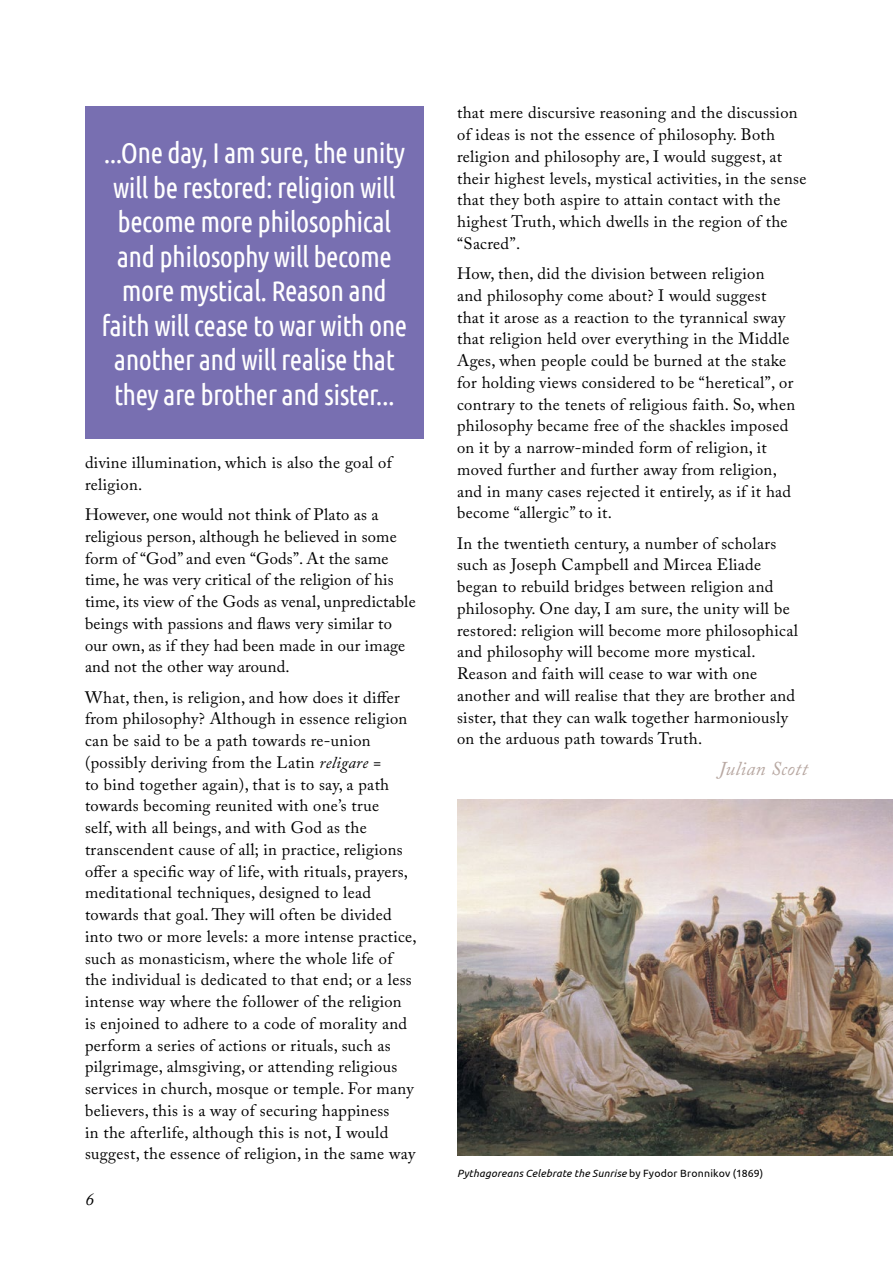
<style>
.page{position:relative;width:893px;height:1263px;background:#fff}
.page>*{position:absolute;margin:0;border:0;box-sizing:border-box;transform-origin:0 0}
.t1{font:28.5px/34.5px "Ubuntu Condensed";letter-spacing:-.02em;color:#fff;text-align:center}
.t2{font:italic 19.5px "Adobe Caslon Pro";letter-spacing:.015em;color:#b8a8a2}
.t3{font:italic 18px "Adobe Caslon Pro";color:#000}
.t4{font:16.5px/21.8px "Adobe Caslon Pro";letter-spacing:.02em;color:#000}
.t5{font:italic 10.5px "Ubuntu";letter-spacing:.02em;color:#000}
.s1{font-style:italic}
.s2{font-style:normal}
</style>
<div class="page">
<div style="left:85px;top:107px;width:339px;height:332px;background:#786fb1"></div>
<img style="left:457px;top:799px;width:436px;height:357px">
<h1 class="t1" style="left:101px;top:135px;width:307px">...One day, I am sure, the unity will be restored: religion will become more philosophical and philosophy will become more mystical. Reason and faith will cease to war with one another and will realise that they are brother and sister...</h1>
<p class="t4" style="left:85px;top:452px;width:308px">divine illumination, which is also the goal of religion.</p>
<p class="t4" style="left:85px;top:504px;width:332px">However, one would not think of Plato as a religious person, although he believed in some form of “God” and even “Gods”. At the same time, he was very critical of the religion of his time, its view of the Gods as venal, unpredictable beings with passions and flaws very similar to our own, as if they had been made in our image and not the other way around.</p>
<p class="t4" style="left:85px;top:686px;width:333px">What, then, is religion, and how does it differ from philosophy? Although in essence religion can be said to be a path towards re-union (possibly deriving from the Latin <span class="s1">religare</span> =<br>to bind together again), that is to say, a path towards becoming reunited with one’s true<br>self, with all beings, and with God as the transcendent cause of all; in practice, religions offer a specific way of life, with rituals, prayers, meditational techniques, designed to lead towards that goal. They will often be divided into two or more levels: a more intense practice, such as monasticism, where the whole life of the individual is dedicated to that end; or a less intense way where the follower of the religion<br>is enjoined to adhere to a code of morality and perform a series of actions or rituals, such as pilgrimage, almsgiving, or attending religious services in church, mosque or temple. For many believers, this is a way of securing happiness<br>in the afterlife, although this is not, I would suggest, the essence of religion, in the same way</p>
<p class="t3" style="left:85px;top:1188px;width:10px">6</p>
<p class="t4" style="left:457px;top:102px;width:351px">that mere discursive reasoning and the discussion of ideas is not the essence of philosophy. Both religion and philosophy are, I would suggest, at their highest levels, mystical activities, in the sense that they both aspire to attain contact with the highest Truth, which dwells in the region of the “Sacred”.</p>
<p class="t4" style="left:457px;top:263px;width:340px">How, then, did the division between religion<br>and philosophy come about? I would suggest that it arose as a reaction to the tyrannical sway that religion held over everything in the Middle Ages, when people could be burned at the stake for holding views considered to be “heretical”, or contrary to the tenets of religious faith. So, when philosophy became free of the shackles imposed on it by a narrow-minded form of religion, it moved further and further away from religion, and in many cases rejected it entirely, as if it had become “allergic” to it.</p>
<p class="t4" style="left:457px;top:532px;width:342px">In the twentieth century, a number of scholars such as Joseph Campbell and Mircea Eliade began to rebuild bridges between religion and philosophy. One day, I am sure, the unity will be restored: religion will become more philosophical and philosophy will become more mystical.<br>Reason and faith will cease to war with one another and will realise that they are brother and sister, that they can walk together harmoniously on the arduous path towards Truth.</p>
<p class="t2" style="left:719px;top:757px;width:91px">Julian Scott</p>
<p class="t5" style="left:457px;top:1167px;width:308px">Pythagoreans Celebrate the Sunrise <span class="s2">by Fyodor Bronnikov (1869)</span></p>
</div>
